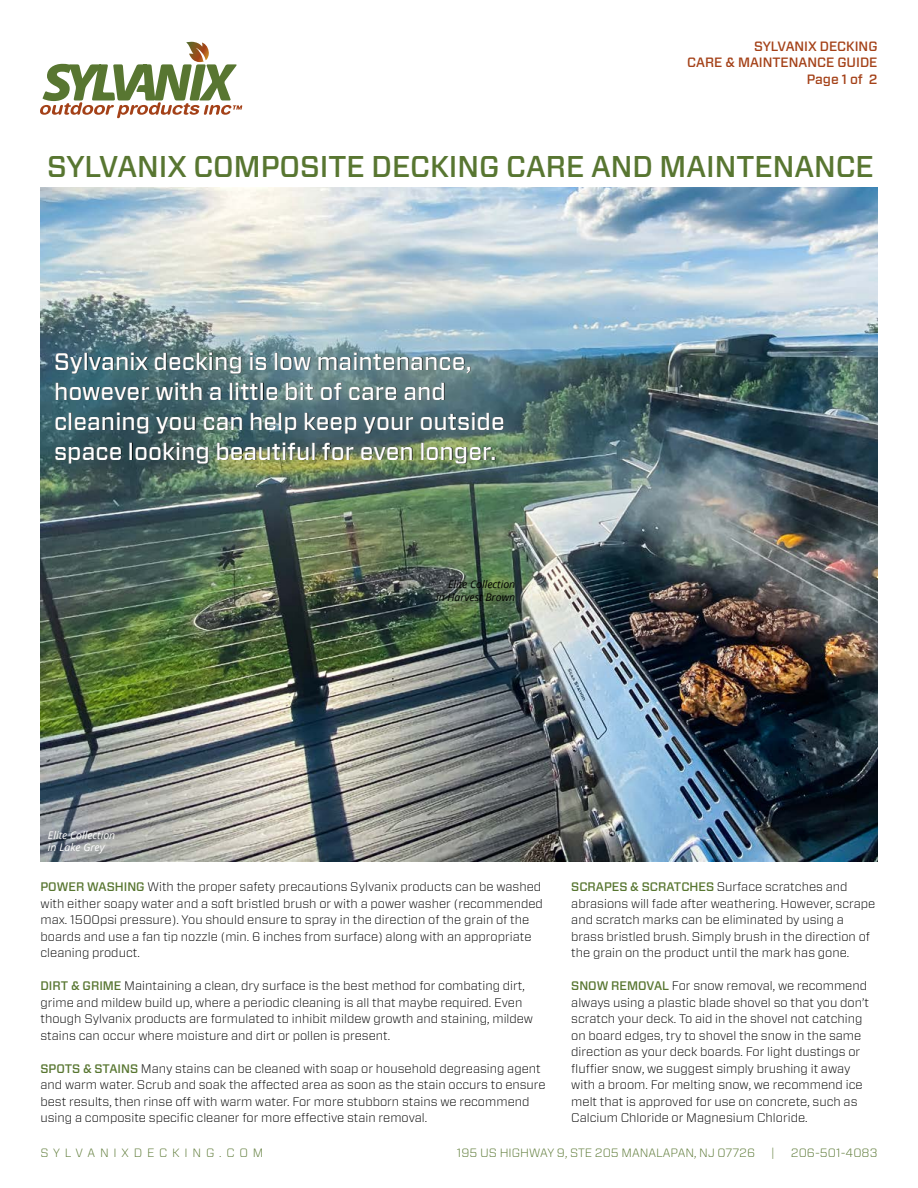
<style>
.page{position:relative;width:918px;height:1188px;background:#fff}
.page>*{position:absolute;margin:0;border:0;box-sizing:border-box;transform-origin:0 0}
.t1{font:500 30px "Forza";color:#587631}
.t2{font:500 24px/30px "Forza";color:#fff}
.t3{font:500 13.5px/16.2px "Forza";color:#a44118;text-align:right}
.t4{font:300 12.3px/16.5px "Forza";color:#000}
.t5{font:300 12px "Forza";color:#587631}
.t6{font:300 12px "Forza";letter-spacing:.4em;color:#587631}
.t7{font:italic 10.5px/12.6px "Open Sans";color:#000;text-align:right}
.t8{font:italic 10.5px/12.6px "Open Sans";color:#fff}
.s1{font-weight:500;color:#587631}
</style>
<div class="page">
<svg style="left:40px;top:42px;width:202px;height:76px"></svg>
<img style="left:40px;top:188px;width:838px;height:673px">
<p class="t3" style="left:687px;top:39px;width:192px">SYLVANIX DECKING<br>CARE &amp; MAINTENANCE GUIDE<br>Page 1 of 2</p>
<h1 class="t1" style="left:47px;top:147px;width:828px">SYLVANIX COMPOSITE DECKING CARE AND MAINTENANCE</h1>
<h2 class="t2" style="left:54px;top:346px;width:452px">Sylvanix decking is low maintenance, however with a little bit of care and cleaning you can help keep your outside space looking beautiful for even longer.</h2>
<p class="t7" style="left:436px;top:578px;width:81px">Elite Collection<br>in Harvest Brown</p>
<p class="t8" style="left:48px;top:828px;width:69px">Elite Collection in Lake Grey</p>
<p class="t4" style="left:40px;top:878px;width:504px"><span class="s1">POWER WASHING</span> With the proper safety precautions Sylvanix products can be washed with either soapy water and a soft bristled brush or with a power washer (recommended max. 1500psi pressure). You should ensure to spray in the direction of the grain of the boards and use a fan tip nozzle (min. 6 inches from surface) along with an appropriate cleaning product.</p>
<p class="t4" style="left:40px;top:977px;width:494px"><span class="s1">DIRT &amp; GRIME</span> Maintaining a clean, dry surface is the best method for combating dirt, grime and mildew build up, where a periodic cleaning is all that maybe required. Even though Sylvanix products are formulated to inhibit mildew growth and staining, mildew stains can occur where moisture and dirt or pollen is present.</p>
<p class="t4" style="left:40px;top:1060px;width:507px"><span class="s1">SPOTS &amp; STAINS</span> Many stains can be cleaned with soap or household degreasing agent and warm water. Scrub and soak the affected area as soon as the stain occurs to ensure best results, then rinse off with warm water. For more stubborn stains we recommend using a composite specific cleaner for more effective stain removal.</p>
<p class="t4" style="left:571px;top:878px;width:306px"><span class="s1">SCRAPES &amp; SCRATCHES</span> Surface scratches and abrasions will fade after weathering. However, scrape and scratch marks can be eliminated by using a brass bristled brush. Simply brush in the direction of the grain on the product until the mark has gone.</p>
<p class="t4" style="left:571px;top:977px;width:299px"><span class="s1">SNOW REMOVAL</span> For snow removal, we recommend always using a plastic blade shovel so that you don’t scratch your deck. To aid in the shovel not catching on board edges, try to shovel the snow in the same direction as your deck boards. For light dustings or fluffier snow, we suggest simply brushing it away with a broom. For melting snow, we recommend ice melt that is approved for use on concrete, such as Calcium Chloride or Magnesium Chloride.</p>
<p class="t6" style="left:40px;top:1144px;width:224px">SYLVANIXDECKING.COM</p>
<p class="t5" style="left:457px;top:1144px;width:300px">195 US HIGHWAY 9, STE 205 MANALAPAN, NJ 07726</p>
<p class="t5" style="left:771px;top:1144px;width:5px">|</p>
<p class="t5" style="left:791px;top:1144px;width:88px">206-501-4083</p>
</div>
